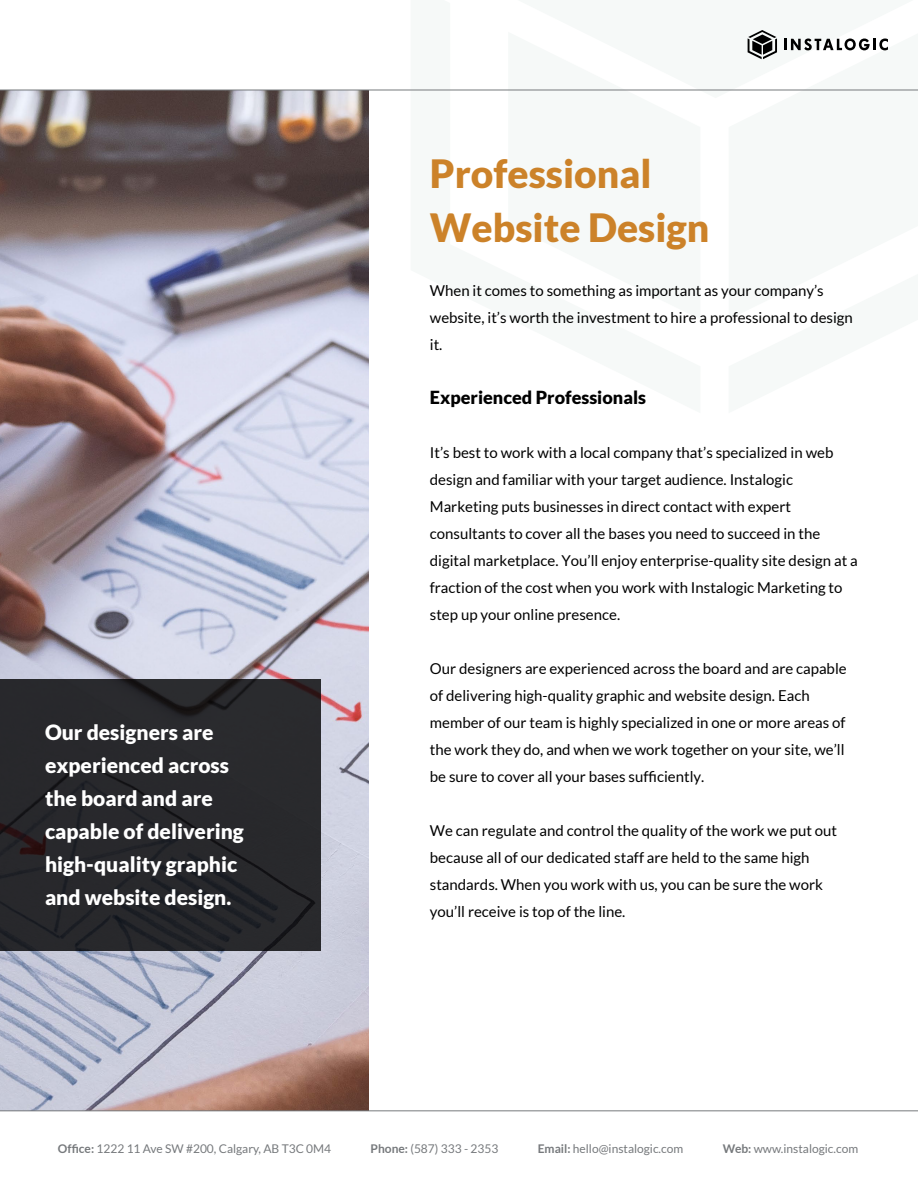
<style>
.page{position:relative;width:918px;height:1188px;background:#fff}
.page>*{position:absolute;margin:0;border:0;box-sizing:border-box;transform-origin:0 0}
.t1{font:900 39px/54px "Lato";color:#cc8229}
.t2{font:900 21px/33px "Lato";color:#fff}
.t3{font:900 18px "Lato";color:#000}
.t4{font:15px/27px "Lato";color:#000}
.t5{font:12px "Lato";color:#76797c}
.s1{font-weight:700}
</style>
<div class="page">
<svg style="left:518px;top:30px;width:395px;height:60px"></svg>
<img style="left:0;top:91px;width:369px;height:1020px">
<svg style="left:0;top:680px;width:321px;height:271px;background:#26272a"></svg>
<hr style="left:0;top:1111px;width:918px;height:1px;background:#76797c">
<hr style="left:0;top:90px;width:918px;height:1px;background:#76797c">
<h1 class="t1" style="left:430px;top:146px;width:281px">Professional<br>Website Design</h1>
<p class="t4" style="left:430px;top:277px;width:425px">When it comes to something as important as your company’s website, it’s worth the investment to hire a professional to design it.</p>
<h2 class="t2" style="left:45px;top:716px;width:200px">Our designers are experienced across the board and are capable of delivering high-quality graphic and website design.</h2>
<p class="t3" style="left:430px;top:387px;width:218px">Experienced Professionals</p>
<p class="t4" style="left:430px;top:439px;width:429px">It’s best to work with a local company that’s specialized in web design and familiar with your target audience. Instalogic Marketing puts businesses in direct contact with expert consultants to cover all the bases you need to succeed in the digital marketplace. You’ll enjoy enterprise-quality site design at a fraction of the cost when you work with Instalogic Marketing to step up your online presence.</p>
<p class="t4" style="left:430px;top:655px;width:418px">Our designers are experienced across the board and are capable of delivering high-quality graphic and website design. Each member of our team is highly specialized in one or more areas of the work they do, and when we work together on your site, we’ll be sure to cover all your bases sufficiently.</p>
<p class="t4" style="left:430px;top:817px;width:409px">We can regulate and control the quality of the work we put out because all of our dedicated staff are held to the same high standards. When you work with us, you can be sure the work you’ll receive is top of the line.</p>
<p class="t5" style="left:58px;top:1142px;width:275px"><span class="s1">Office:</span> 1222 11 Ave SW #200, Calgary, AB T3C 0M4</p>
<p class="t5" style="left:371px;top:1142px;width:129px"><span class="s1">Phone:</span> (587) 333 - 2353</p>
<p class="t5" style="left:538px;top:1142px;width:147px"><span class="s1">Email:</span> hello@instalogic.com</p>
<p class="t5" style="left:723px;top:1142px;width:137px"><span class="s1">Web:</span> www.instalogic.com</p>
</div>
